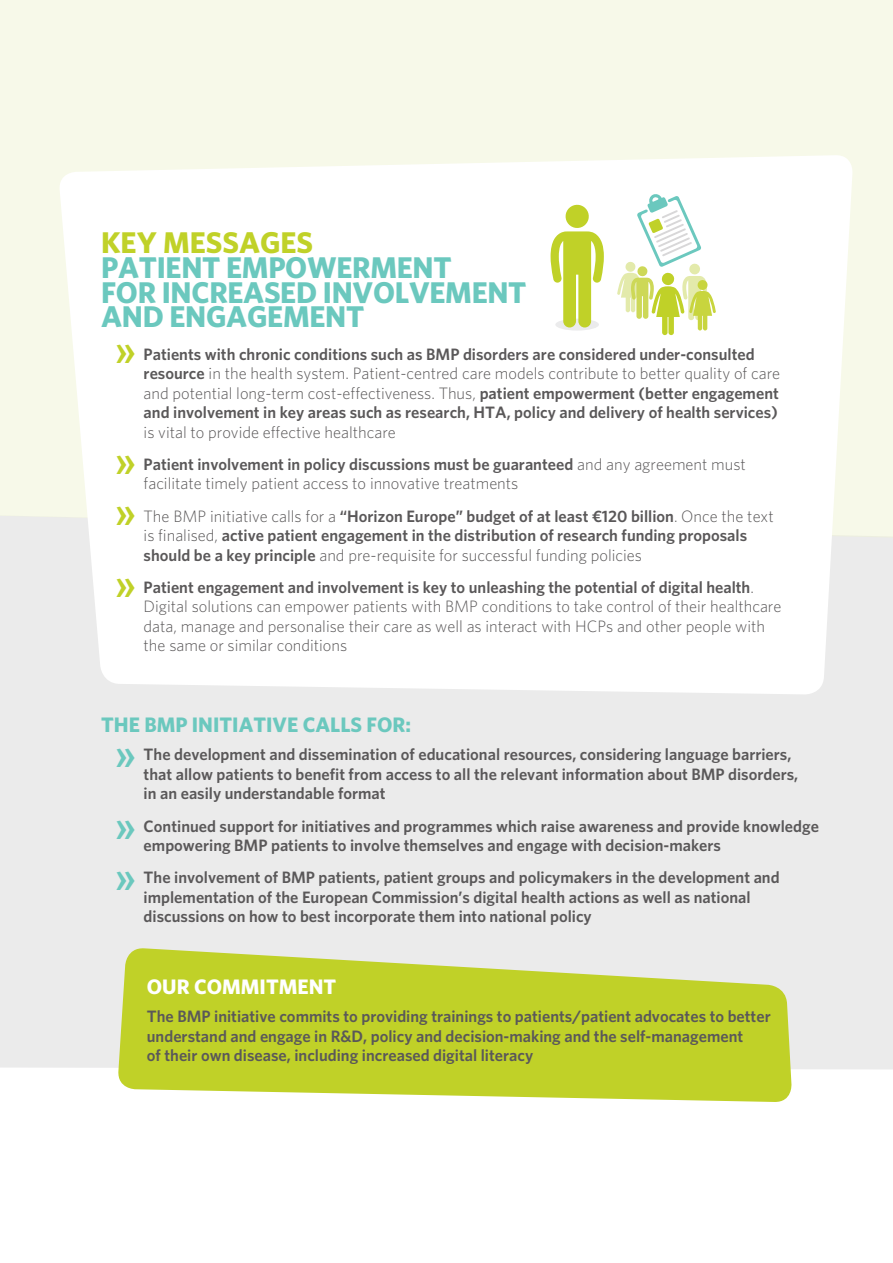
<style>
.page{position:relative;width:893px;height:1263px;background:#fff}
.page>*{position:absolute;margin:0;border:0;box-sizing:border-box;transform-origin:0 0}
.t1{font:600 37.5px "Whitney HTF";color:#c0d128}
.t2{font:600 37.5px "Whitney HTF";color:#6bc8be}
.t3{font:700 30px "Whitney HTF";letter-spacing:-.01em;color:#6bc8be}
.t4{font:700 30px "Whitney HTF";color:#c0d128}
.t5{font:700 21px "Whitney HTF";color:#6bc8be}
.t6{font:700 21px "Whitney HTF";color:#fff}
.t7{font:600 16.5px/19.5px "Whitney HTF";color:#5a5859}
.t8{font:300 16.5px/19.5px "Whitney HTF";color:#5a5859}
.s1{font-weight:300}
.s2{font-weight:600}
</style>
<div class="page">
<div style="left:0;top:538px;width:893px;height:531px;background:#ebebeb"></div>
<div style="left:0;top:0;width:893px;height:538px;background:#f7f9e9"></div>
<svg style="left:117px;top:947px;width:675px;height:155px;fill:#c0d128"></svg>
<svg style="left:58px;top:155px;width:795px;height:540px"></svg>
<svg style="left:555px;top:319px;width:44px;height:12px"></svg>
<svg style="left:551px;top:204px;width:53px;height:123px"></svg>
<svg style="left:617px;top:193px;width:99px;height:142px"></svg>
<p class="t4" style="left:101px;top:224px;width:214px">KEY MESSAGES</p>
<p class="t3" style="left:101px;top:249px;width:352px">PATIENT EMPOWERMENT</p>
<p class="t3" style="left:101px;top:274px;width:427px">FOR INCREASED INVOLVEMENT</p>
<p class="t3" style="left:101px;top:299px;width:265px">AND ENGAGEMENT</p>
<p class="t7" style="left:144px;top:344px;width:638px">Patients with chronic conditions such as BMP disorders are considered under-consulted resource <span class="s1">in the health system. Patient-centred care models contribute to better quality of care and potential long-term cost-effectiveness. Thus,</span> patient empowerment (better engagement and involvement in key areas such as research, HTA, policy and delivery of health services) <span class="s1">is vital to provide effective healthcare</span></p>
<p class="t8" style="left:144px;top:454px;width:604px"><span class="s2">Patient involvement in policy discussions must be guaranteed</span> and any agreement must facilitate timely patient access to innovative treatments</p>
<p class="t7" style="left:144px;top:506px;width:632px"><span class="s1">The BMP initiative calls for a</span> “Horizon Europe” budget of at least ¤120 billion<span class="s1">. Once the text is finalised,</span> active patient engagement in the distribution of research funding proposals should be a key principle <span class="s1">and pre-requisite for successful funding policies</span></p>
<p class="t8" style="left:144px;top:577px;width:639px"><span class="s2">Patient engagement and involvement is key to unleashing the potential of digital health</span>.<br>Digital solutions can empower patients with BMP conditions to take control of their healthcare data, manage and personalise their care as well as interact with HCPs and other people with the same or similar conditions</p>
<p class="t1" style="left:115px;top:328px;width:22px">»</p>
<p class="t1" style="left:115px;top:438px;width:22px">»</p>
<p class="t1" style="left:115px;top:489px;width:22px">»</p>
<p class="t1" style="left:115px;top:562px;width:22px">»</p>
<p class="t5" style="left:101px;top:712px;width:312px">THE BMP INITIATIVE CALLS FOR:</p>
<p class="t7" style="left:144px;top:744px;width:656px">The development and dissemination of educational resources, considering language barriers, that allow patients to benefit from access to all the relevant information about BMP disorders, in an easily understandable format</p>
<p class="t7" style="left:144px;top:815px;width:677px">Continued support for initiatives and programmes which raise awareness and provide knowledge empowering BMP patients to involve themselves and engage with decision-makers</p>
<p class="t7" style="left:144px;top:867px;width:637px">The involvement of BMP patients, patient groups and policymakers in the development and implementation of the European Commission’s digital health actions as well as national discussions on how to best incorporate them into national policy</p>
<p class="t2" style="left:115px;top:731px;width:22px">»</p>
<p class="t2" style="left:115px;top:803px;width:22px">»</p>
<p class="t2" style="left:115px;top:854px;width:22px">»</p>
<p class="t6" style="left:147px;top:974px;width:191px">OUR COMMITMENT</p>
<p class="t7" style="left:147px;top:1006px;width:625px">The BMP initiative commits to providing trainings to patients/patient advocates to better understand and engage in R&amp;D, policy and decision-making and the self-management<br>of their own disease, including increased digital literacy</p>
</div>
